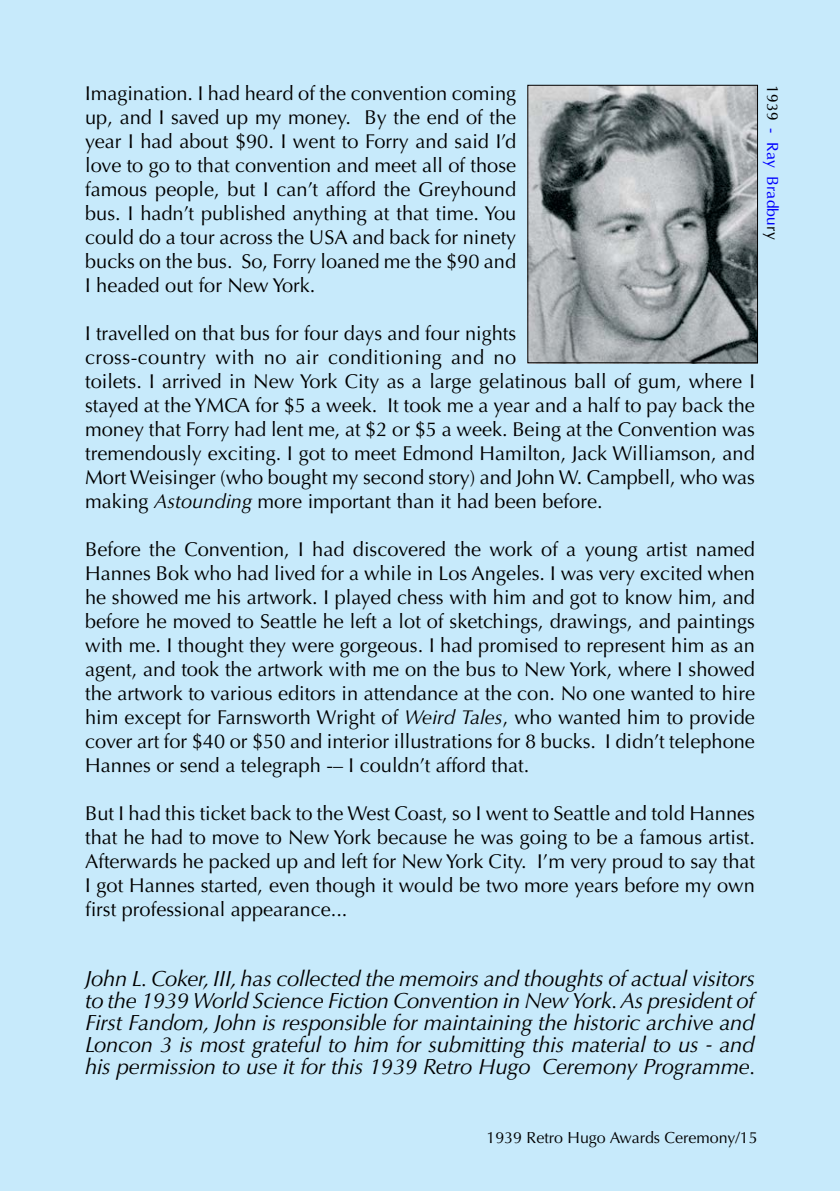
<style>
.page{position:relative;width:840px;height:1191px;background:#fff}
.page>*{position:absolute;margin:0;border:0;box-sizing:border-box;transform-origin:0 0}
.t1{font:italic 22px/22px "Optima LT Std";letter-spacing:-.01em;color:#000;text-align:justify}
.t2{font:20px/24px "Optima LT Std";color:#000;text-align:justify}
.t3{font:100 18px "Optima";color:#00f}
.t4{font:16px "Optima LT Std";color:#000}
.s1{font-style:italic}
.s2{color:#000}
</style>
<div class="page">
<div style="left:0;top:0;width:839px;height:1191px;background:#c7eafb"></div>
<img style="left:529px;top:87px;width:226px;height:274px">
<div style="left:527px;top:85px;width:230px;height:278px;border:1px solid #000"></div>
<p class="t2" style="left:85px;top:81px;width:432px">Imagination. I had heard of the convention coming up, and I saved up my money. By the end of the year I had about $90. I went to Forry and said I’d love to go to that convention and meet all of those famous people, but I can’t afford the Greyhound bus. I hadn’t published anything at that time. You could do a tour across the USA and back for ninety bucks on the bus. So, Forry loaned me the $90 and I headed out for New York.</p>
<p class="t2" style="left:85px;top:321px;width:671px;text-align:left">I travelled on that bus for four days and four nights<br>cross-country with no air conditioning and no<br>toilets. I arrived in New York City as a large gelatinous ball of gum, where I stayed at the YMCA for $5 a week. It took me a year and a half to pay back the money that Forry had lent me, at $2 or $5 a week. Being at the Convention was tremendously exciting. I got to meet Edmond Hamilton, Jack Williamson, and Mort Weisinger (who bought my second story) and John W. Campbell, who was making <span class="s1">Astounding</span> more important than it had been before.</p>
<p class="t2" style="left:85px;top:537px;width:671px">Before the Convention, I had discovered the work of a young artist named Hannes Bok who had lived for a while in Los Angeles. I was very excited when he showed me his artwork. I played chess with him and got to know him, and before he moved to Seattle he left a lot of sketchings, drawings, and paintings with me. I thought they were gorgeous. I had promised to represent him as an agent, and took the artwork with me on the bus to New York, where I showed the artwork to various editors in attendance at the con. No one wanted to hire him except for Farnsworth Wright of <span class="s1">Weird Tales</span>, who wanted him to provide cover art for $40 or $50 and interior illustrations for 8 bucks. I didn’t telephone Hannes or send a telegraph -– I couldn’t afford that.</p>
<p class="t2" style="left:85px;top:801px;width:671px">But I had this ticket back to the West Coast, so I went to Seattle and told Hannes that he had to move to New York because he was going to be a famous artist.<br>Afterwards he packed up and left for New York City. I’m very proud to say that I got Hannes started, even though it would be two more years before my own first professional appearance...</p>
<p class="t3" style="left:779px;top:85px;width:156px;rotate:90deg"><span class="s2">1939</span> - Ray Bradbu<span class="s2">ry</span></p>
<p class="t1" style="left:85px;top:967px;width:671px">John L. Coker, III, has collected the memoirs and thoughts of actual visitors to the 1939 World Science Fiction Convention in New York. As president of First Fandom, John is responsible for maintaining the historic archive and Loncon 3 is most grateful to him for submitting this material to us - and his permission to use it for this 1939 Retro Hugo Ceremony Programme.</p>
<p class="t4" style="left:486px;top:1128px;width:272px">1939 Retro Hugo Awards Ceremony/15</p>
</div>
